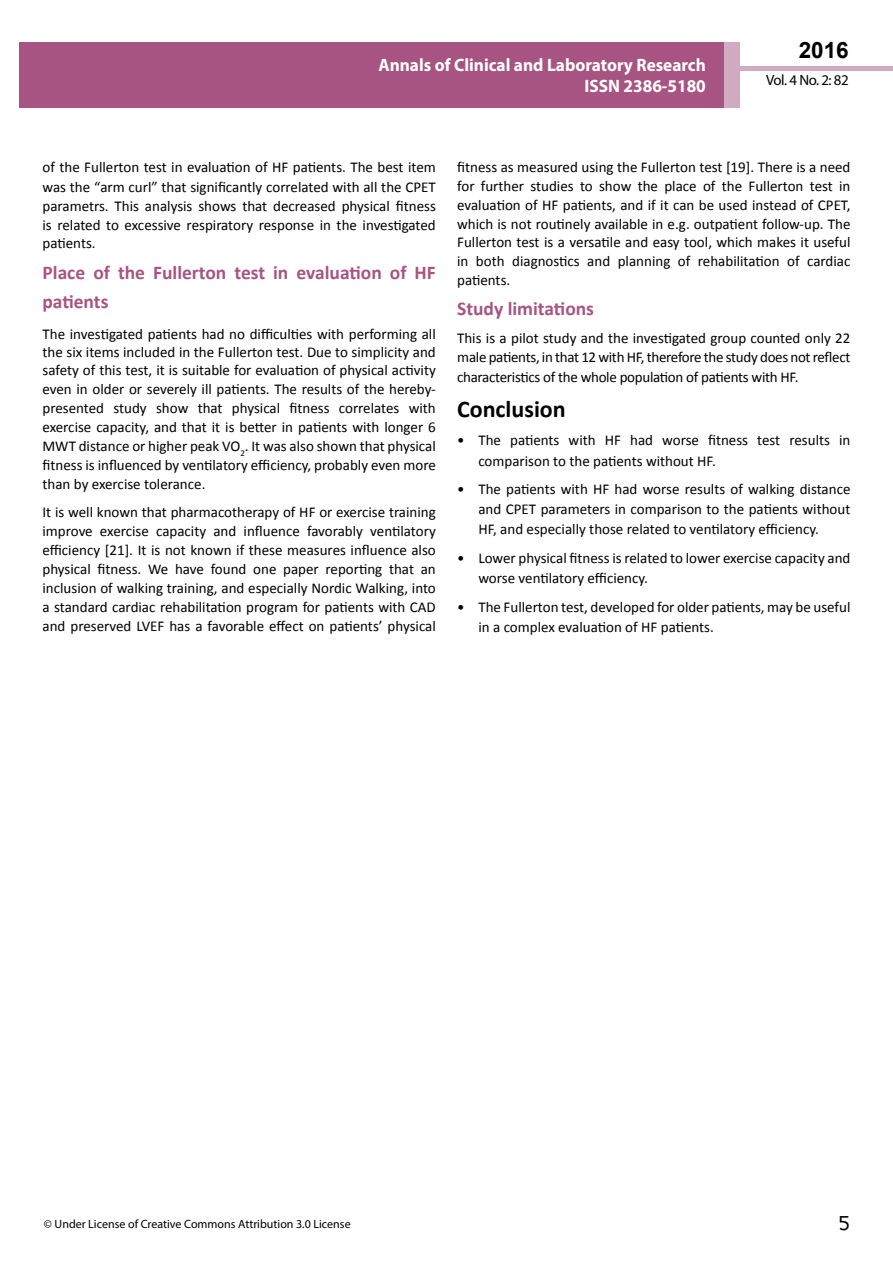
<style>
.page{position:relative;width:893px;height:1263px;background:#fff}
.page>*{position:absolute;margin:0;border:0;box-sizing:border-box;transform-origin:0 0}
.t1{font:25.5px "Tunga";color:#000}
.t2{font:700 24px "Calibri";color:#000}
.t3{font:700 22.5px "Arial";color:#000}
.t4{font:700 19.5px/29.2px "Calibri";color:#a75483}
.t5{font:700 18px/21.6px "Myriad Pro";color:#fff;text-align:right;scale:.96 1}
.t6{font:15px/18.8px "Calibri";color:#000;text-align:justify}
.t7{font:14.85px "Myriad Pro";letter-spacing:-.03em;color:#000}
.t8{font:12px "Myriad Pro";color:#000}
</style>
<div class="page">
<div style="left:722px;top:66px;width:171px;height:5px;background:#d2aac1"></div>
<div style="left:19px;top:42px;width:706px;height:66px;background:#a75483"></div>
<div style="left:725px;top:42px;width:15px;height:66px;background:#d2aac1"></div>
<p class="t5" style="left:378px;top:53px;width:343px">Annals of Clinical and Laboratory Research<br>ISSN 2386-5180</p>
<h3 class="t3" style="left:799px;top:35px;width:52px">2016</h3>
<p class="t7" style="left:766px;top:71px;width:84px">Vol. 4 No. 2: 82</p>
<p class="t6" style="left:43px;top:158px;width:395px;line-height:19.4px">of the Fullerton test in evaluation of HF patients. The best item was the “arm curl” that significantly correlated with all the CPET parametrs. This analysis shows that decreased physical fitness is related to excessive respiratory response in the investigated</p>
<p class="t6" style="left:43px;top:234px;width:55px">patients.</p>
<h3 class="t4" style="left:43px;top:258px;width:395px">Place of the Fullerton test in evaluation of HF patients</h3>
<p class="t6" style="left:42px;top:325px;width:395px">The investigated patients had no difficulties with performing all the six items included in the Fullerton test. Due to simplicity and safety of this test, it is suitable for evaluation of physical activity even in older or severely ill patients. The results of the hereby&shy;presented study show that physical fitness correlates with exercise capacity, and that it is better in patients with longer 6<br>MWT distance or higher peak VO<sub>2</sub>. It was also shown that physical fitness is influenced by ventilatory efficiency, probably even more than by exercise tolerance.</p>
<p class="t6" style="left:42px;top:502px;width:395px">It is well known that pharmacotherapy of HF or exercise training improve exercise capacity and influence favorably ventilatory efficiency [21]. It is not known if these measures influence also physical fitness. We have found one paper reporting that an inclusion of walking training, and especially Nordic Walking, into a standard cardiac rehabilitation program for patients with CAD and preserved LVEF has a favorable effect on patients’ physical</p>
<p class="t6" style="left:457px;top:158px;width:395px">fitness as measured using the Fullerton test [19]. There is a need for further studies to show the place of the Fullerton test in evaluation of HF patients, and if it can be used instead of CPET, which is not routinely available in e.g. outpatient follow-up. The Fullerton test is a versatile and easy tool, which makes it useful in both diagnostics and planning of rehabilitation of cardiac patients.</p>
<h3 class="t4" style="left:457px;top:294px;width:138px">Study limitations</h3>
<p class="t6" style="left:457px;top:328px;width:395px;line-height:19.5px">This is a pilot study and the investigated group counted only 22 male patients, in that 12 with HF, therefore the study does not reflect characteristics of the whole population of patients with HF.</p>
<h2 class="t2" style="left:457px;top:393px;width:110px">Conclusion</h2>
<p class="t6" style="left:478px;top:430px;width:374px;line-height:20.1px;text-indent:-21px">• The patients with HF had worse fitness test results in comparison to the patients without HF.</p>
<p class="t6" style="left:478px;top:479px;width:374px;line-height:20.1px;text-indent:-21px">• The patients with HF had worse results of walking distance and CPET parameters in comparison to the patients without HF, and especially those related to ventilatory efficiency.</p>
<p class="t6" style="left:478px;top:548px;width:374px;line-height:20.1px;text-indent:-21px">• Lower physical fitness is related to lower exercise capacity and worse ventilatory efficiency.</p>
<p class="t6" style="left:478px;top:597px;width:374px;line-height:20.1px;text-indent:-21px">• The Fullerton test, developed for older patients, may be useful in a complex evaluation of HF patients.</p>
<p class="t8" style="left:44px;top:1217px;width:308px">© Under License of Creative Commons Attribution 3.0 License</p>
<h1 class="t1" style="left:839px;top:1206px;width:13px">5</h1>
</div>
